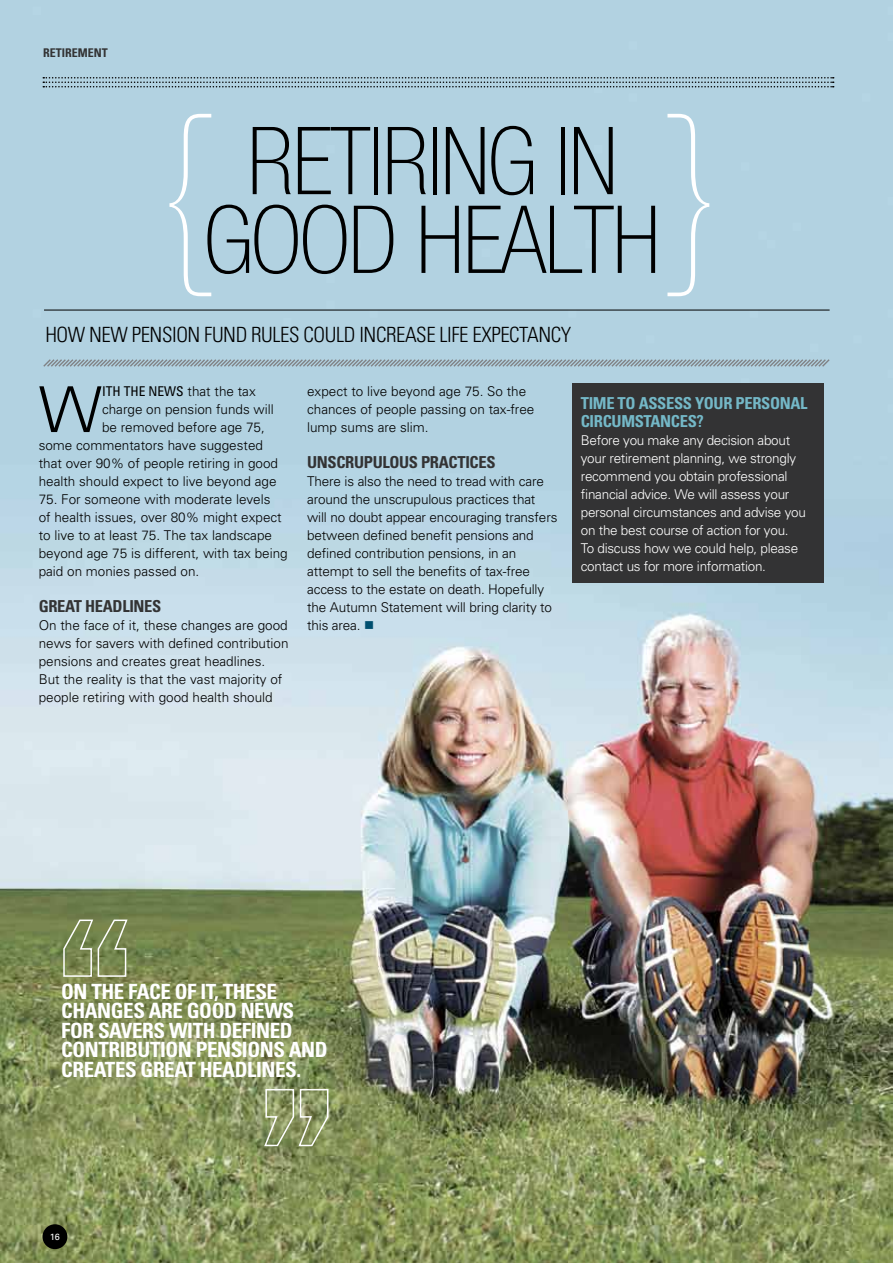
<style>
.page{position:relative;width:893px;height:1263px;background:#fff}
.page>*{position:absolute;margin:0;border:0;box-sizing:border-box;transform-origin:0 0}
.t1{font:900 condensed 203.1px "Helvetica Neue";color:#fff}
.t2{font:100 condensed 94.05px/78.8px "Helvetica Neue";letter-spacing:-.02em;color:#000;text-align:center}
.t3{font:300 63.3px "Univers";color:#000}
.t4{font:700 condensed 21px/19.5px "Univers";letter-spacing:-.02em;color:#fff}
.t5{font:300 condensed 21px "Univers";letter-spacing:-.02em;color:#000}
.t6{font:700 condensed 16.5px/18px "Univers";letter-spacing:-.02em;color:#74b8c7}
.t7{font:700 condensed 16.5px "Univers";letter-spacing:-.02em;color:#333334}
.t8{font:300 13.5px/18px "Univers";color:#000}
.t9{font:300 13.5px/18px "Univers";letter-spacing:-.02em;color:#fff}
.t10{font:condensed 13.5px "Univers";color:#000}
.t11{font:700 condensed 12px "Univers";color:#333334}
.t12{font:9px "Univers";color:#fff}
.s1{font-weight:300;font-stretch:normal}
.s2{color:#004f6f}
</style>
<div class="page">
<img style="left:0;top:0;width:893px;height:1263px">
<div style="left:43px;top:1224px;width:24px;height:25px;background:#000;border-radius:50%"></div>
<svg style="left:43px;top:77px;width:791px;height:10px"></svg>
<hr style="left:44px;top:310px;width:786px;height:1px;background:#000">
<svg style="left:42px;top:358px;width:789px;height:10px"></svg>
<div style="left:572px;top:384px;width:251px;height:199px;background:#333334"></div>
<svg style="left:63px;top:919px;width:66px;height:58px"></svg>
<svg style="left:263px;top:1088px;width:66px;height:59px"></svg>
<div style="left:667px;top:114px;width:42px;height:182px;background:#b2d2e1"></div>
<p class="t11" style="left:43px;top:45px;width:66px">RETIREMENT</p>
<h1 class="t1" style="left:168px;top:76px;width:43px">{</h1>
<h2 class="t2" style="left:204px;top:121px;width:458px">RETIRING IN<br>GOOD HEALTH</h2>
<h3 class="t5" style="left:45px;top:322px;width:14px">HOW</h3>
<h3 class="t5" style="left:89px;top:322px;width:14px">NEW</h3>
<h3 class="t5" style="left:132px;top:322px;width:20px">PENSION</h3>
<h3 class="t5" style="left:204px;top:322px;width:12px">FUND</h3>
<h3 class="t5" style="left:251px;top:322px;width:119px">RULES COULDINCREASE</h3>
<h3 class="t5" style="left:440px;top:322px;width:72px">LIFE EXPECTANC</h3>
<h3 class="t5" style="left:561px;top:322px;width:12px">Y</h3>
<h3 class="t3" style="left:39px;top:371px;width:65px">W</h3>
<p class="t10" style="left:102px;top:383px;width:155px">ITH THE NEWS <span class="s1">that the tax</span></p>
<p class="t8" style="left:102px;top:400px;width:173px">charge on pension funds will</p>
<p class="t8" style="left:102px;top:418px;width:164px">be removed before age 75,</p>
<p class="t8" style="left:39px;top:436px;width:226px">some commentators have suggested</p>
<p class="t8" style="left:39px;top:454px;width:241px">that over 90% of people retiring in good</p>
<p class="t8" style="left:39px;top:472px;width:239px">health should expect to live beyond age</p>
<p class="t8" style="left:39px;top:490px;width:251px">75. For someone with moderate levels<br>of health issues, over 80% might expect to live to at least 75. The tax landscape beyond age 75 is different, with tax being paid on monies passed on.</p>
<p class="t7" style="left:39px;top:596px;width:124px">GREAT HEADLINES</p>
<p class="t8" style="left:39px;top:616px;width:251px">On the face of it, these changes are good news for savers with defined contribution pensions and creates great headlines.<br>But the reality is that the vast majority of people retiring with good health should</p>
<p class="t8" style="left:307px;top:382px;width:229px">expect to live beyond age 75. So the chances of people passing on tax-free lump sums are slim.</p>
<p class="t7" style="left:307px;top:452px;width:150px">UNSCRUPULOUS PRACTIC</p>
<p class="t7" style="left:478px;top:452px;width:19px">ES</p>
<p class="t8" style="left:307px;top:472px;width:252px">There is also the need to tread with care around the unscrupulous practices that will no doubt appear encouraging transfers between defined benefit pensions and defined contribution pensions, in an attempt to sell the benefits of tax-free access to the estate on death. Hopefully the Autumn Statement will bring clarity to this area. <span class="s2">■</span></p>
<p class="t6" style="left:581px;top:393px;width:228px">TIM E TO ASSESS YO UR PERSONAL<br>CI RCUMSTANCES?</p>
<p class="t9" style="left:581px;top:430px;width:227px">Before you make any decision about your retirement planning, we strongly recommend you obtain professional financial advice. We will assess your personal circumstances and advise you on the best course of action for you.<br>To discuss how we could help, please contact us for more information.</p>
<h3 class="t4" style="left:61px;top:981px;width:268px">ON THE FACE OF IT, THESE<br>CHANGES ARE GOO D NEWS<br>FOR SAVERS WITH DEFINED<br>CONTRIBUTION PENSIONS AND<br>CREATES GREAT HEADLINES.</h3>
<p class="t12" style="left:50px;top:1231px;width:12px">16</p>
</div>
